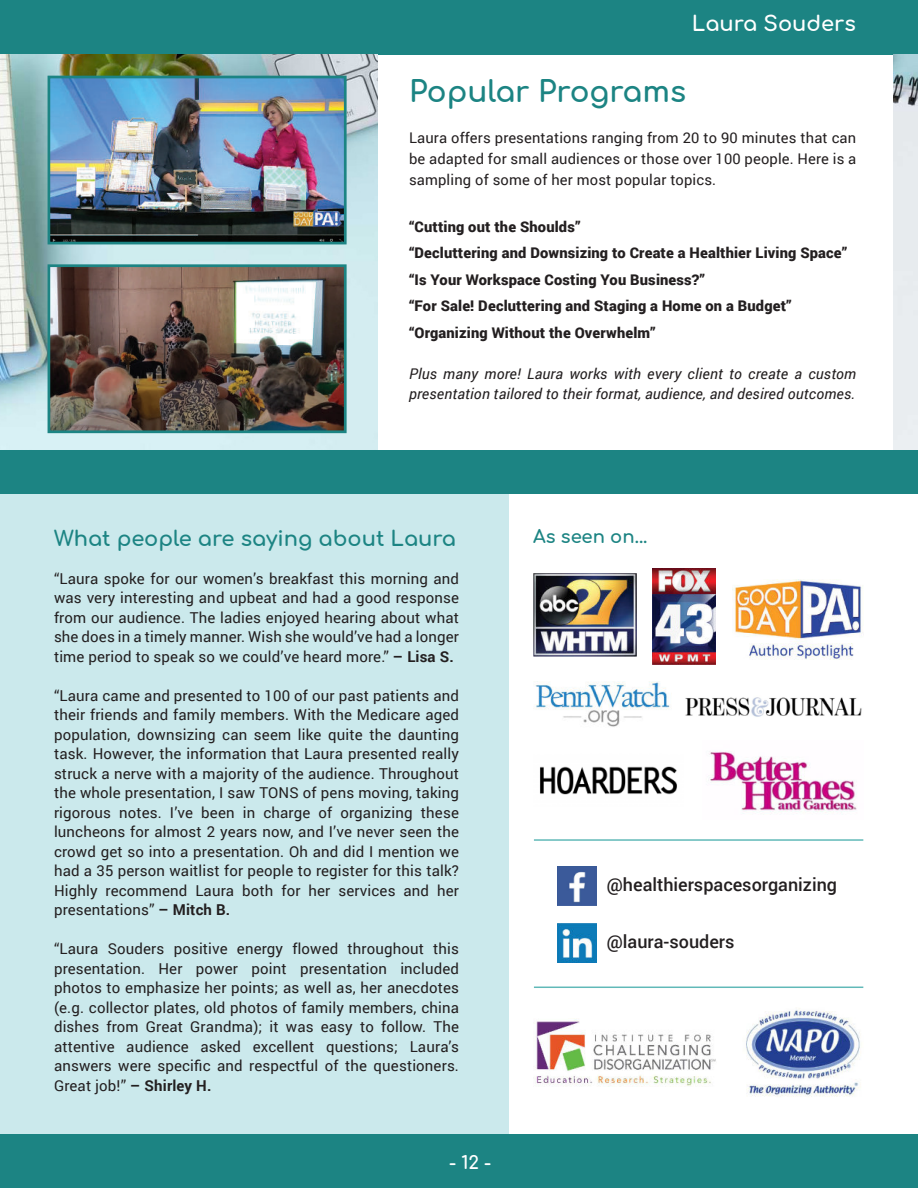
<style>
.page{position:relative;width:918px;height:1188px;background:#fff}
.page>*{position:absolute;margin:0;border:0;box-sizing:border-box;transform-origin:0 0}
.t1{font:29.4px "Comfortaa";color:#1c8483}
.t2{font:21px "Comfortaa";color:#1c8483}
.t3{font:21px "Comfortaa";color:#fff}
.t4{font:500 18px "Roboto";color:#231f20}
.t5{font:18px "Comfortaa";color:#1c8483}
.t6{font:18px "Comfortaa";color:#fff}
.t7{font:15px/19.5px "Roboto";letter-spacing:.01em;color:#231f20;text-align:justify}
.t8{font:900 14.7px/26.5px "Roboto";letter-spacing:.01em;color:#231f20}
.t9{font:14.7px/20.5px "Roboto";letter-spacing:.01em;color:#231f20;text-align:justify}
.t10{font:italic 14.7px/20.5px "Roboto";letter-spacing:.01em;color:#231f20}
.s1{font-weight:700}
</style>
<div class="page">
<div style="left:0;top:0;width:918px;height:55px;background:#1c8483"></div>
<div style="left:0;top:1135px;width:918px;height:53px;background:#1c8483"></div>
<img style="left:0;top:54px;width:378px;height:397px">
<img style="left:893px;top:54px;width:25px;height:397px">
<div style="left:0;top:451px;width:918px;height:43px;background:#1c8483"></div>
<div style="left:0;top:494px;width:509px;height:640px;background:#cbe9ec"></div>
<img style="left:52px;top:80px;width:291px;height:160px">
<div style="left:48px;top:76px;width:299px;height:168px;border:3px solid #1c8483"></div>
<img style="left:52px;top:268px;width:291px;height:161px">
<div style="left:48px;top:264px;width:299px;height:169px;border:3px solid #1c8483"></div>
<hr style="left:534px;top:987px;width:329px;height:1px;background:#61b9b8">
<hr style="left:534px;top:839px;width:329px;height:2px;background:#61b9b8">
<img style="left:746px;top:1008px;width:114px;height:89px">
<img style="left:534px;top:1019px;width:182px;height:67px">
<img style="left:557px;top:866px;width:40px;height:39px">
<img style="left:557px;top:924px;width:40px;height:38px">
<img style="left:533px;top:574px;width:103px;height:83px">
<img style="left:652px;top:568px;width:64px;height:96px">
<img style="left:732px;top:580px;width:131px;height:80px">
<img style="left:535px;top:681px;width:135px;height:46px">
<img style="left:685px;top:697px;width:177px;height:20px">
<img style="left:709px;top:751px;width:148px;height:61px">
<img style="left:540px;top:766px;width:137px;height:29px">
<h2 class="t3" style="left:692px;top:11px;width:166px">Laura Souders</h2>
<h1 class="t1" style="left:409px;top:77px;width:278px">Popular Programs</h1>
<p class="t9" style="left:409px;top:129px;width:449px">Laura offers presentations ranging from 20 to 90 minutes that can be adapted for small audiences or those over 100 people. Here is a sampling of some of her most popular topics.</p>
<p class="t8" style="left:409px;top:214px;width:440px">“Cutting out the Shoulds”<br>“Decluttering and Downsizing to Create a Healthier Living Space” “Is Your Workspace Costing You Business?”<br>“For Sale! Decluttering and Staging a Home on a Budget” “Organizing Without the Overwhelm”</p>
<p class="t10" style="left:409px;top:365px;width:449px">Plus many more! Laura works with every client to create a custom presentation tailored to their format, audience, and desired outcomes.</p>
<h2 class="t2" style="left:54px;top:528px;width:404px">What people are saying about Laura</h2>
<p class="t5" style="left:533px;top:528px;width:116px">As seen on...</p>
<p class="t7" style="left:54px;top:570px;width:407px">“Laura spoke for our women’s breakfast this morning and was very interesting and upbeat and had a good response from our audience. The ladies enjoyed hearing about what she does in a timely manner. Wish she would’ve had a longer time period to speak so we could’ve heard more.” <span class="s1">– Lisa S.</span></p>
<p class="t7" style="left:54px;top:687px;width:407px">“Laura came and presented to 100 of our past patients and their friends and family members. With the Medicare aged population, downsizing can seem like quite the daunting task. However, the information that Laura presented really struck a nerve with a majority of the audience. Throughout the whole presentation, I saw TONS of pens moving, taking rigorous notes. I’ve been in charge of organizing these luncheons for almost 2 years now, and I’ve never seen the crowd get so into a presentation. Oh and did I mention we had a 35 person waitlist for people to register for this talk?<br>Highly recommend Laura both for her services and her presentations” <span class="s1">– Mitch B.</span></p>
<p class="t7" style="left:54px;top:939px;width:407px">“Laura Souders positive energy flowed throughout this presentation. Her power point presentation included photos to emphasize her points; as well as, her anecdotes (e.g. collector plates, old photos of family members, china dishes from Great Grandma); it was easy to follow. The attentive audience asked excellent questions; Laura’s answers were specific and respectful of the questioners.<br>Great job!” <span class="s1">– Shirley H.</span></p>
<p class="t4" style="left:607px;top:877px;width:232px">@healthierspacesorganizing</p>
<p class="t4" style="left:607px;top:934px;width:129px">@laura-souders</p>
<p class="t6" style="left:449px;top:1154px;width:44px">- 12 -</p>
</div>
